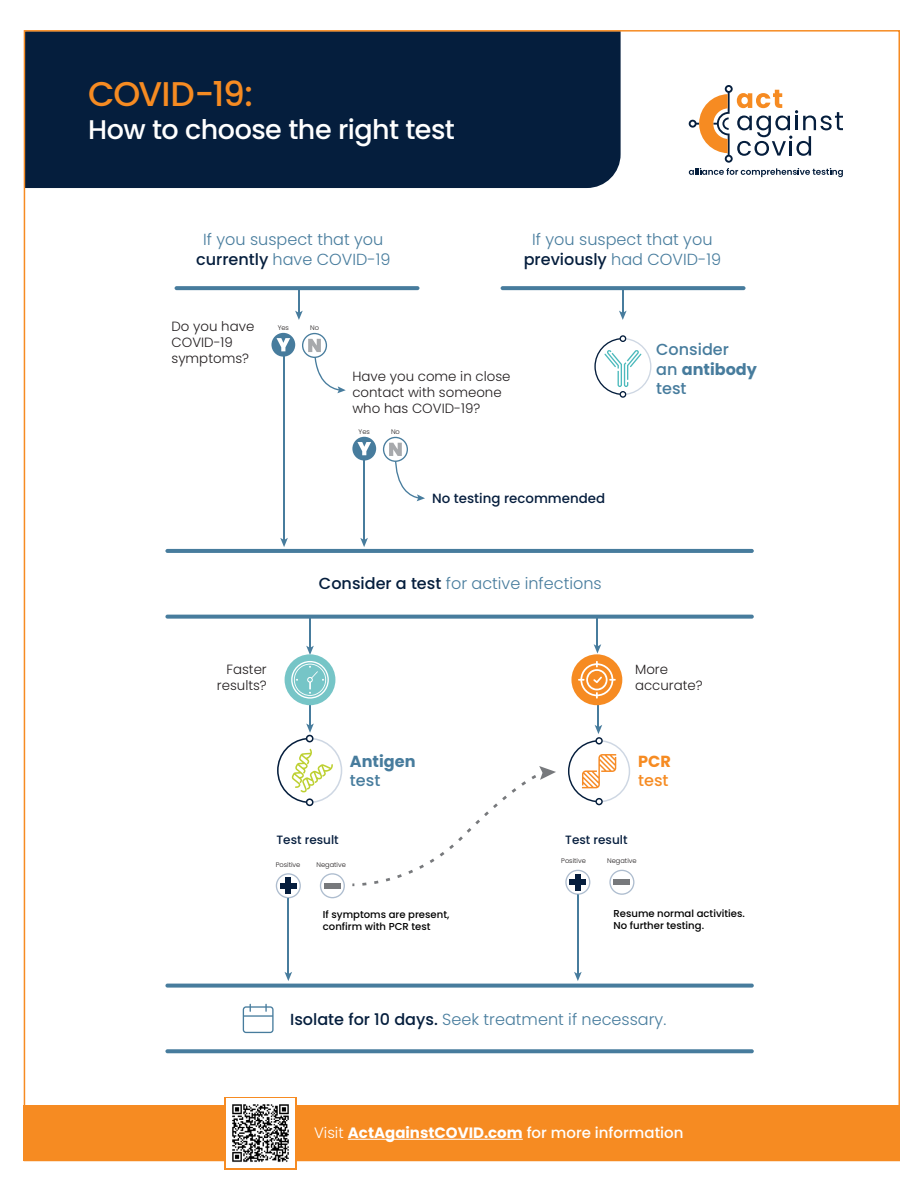
<style>
.page{position:relative;width:918px;height:1188px;background:#fff}
.page>*{position:absolute;margin:0;border:0;box-sizing:border-box;transform-origin:0 0}
.t1{font:500 34.35px "Poppins";letter-spacing:-.035em;color:#f68b22}
.t2{font:500 27px "Poppins";letter-spacing:-.02em;color:#fff}
.t3{font:300 16.05px/19.2px "Poppins";color:#477c9d;text-align:center}
.t4{font:500 16.05px/19.2px "Poppins";color:#477c9d}
.t5{font:700 16.05px "Poppins";color:#477c9d}
.t6{font:500 16.05px "Poppins";color:#f68b22}
.t7{font:700 16.05px "Poppins";color:#f68b22}
.t8{font:700 15px "Poppins";color:#fff}
.t9{font:300 13.35px/16px "Poppins";color:#231f20}
.t10{font:500 13.35px "Poppins";color:#061e3e}
.t11{font:500 12px "Poppins";color:#061e3e}
.t12{font:500 10.05px/12.1px "Poppins";color:#000}
.t13{font:300 6.75px "Poppins";color:#231f20}
.s1{font-weight:500;color:#051e3d}
.s2{font-weight:700}
.s3{font-weight:300}
.s4{font-weight:500}
</style>
<div class="page">
<div style="left:27px;top:33px;width:594px;height:155px;background:#051e3d"></div>
<svg style="left:689px;top:85px;width:154px;height:92px"></svg>
<hr style="left:309px;top:703px;width:2px;height:23px;background:#477c9d">
<hr style="left:288px;top:898px;width:1px;height:77px;background:#477c9d">
<svg style="left:285px;top:972px;width:7px;height:9px"></svg>
<svg style="left:320px;top:873px;width:25px;height:25px"></svg>
<div style="left:324px;top:883px;width:17px;height:5px;background:#77797c"></div>
<svg style="left:276px;top:873px;width:25px;height:26px"></svg>
<div style="left:280px;top:883px;width:17px;height:5px;background:#061e3e"></div>
<div style="left:286px;top:877px;width:5px;height:17px;background:#061e3e"></div>
<svg style="left:568px;top:705px;width:62px;height:100px"></svg>
<svg style="left:277px;top:723px;width:65px;height:83px"></svg>
<svg style="left:594px;top:335px;width:57px;height:63px"></svg>
<hr style="left:298px;top:288px;width:2px;height:25px;background:#477c9d">
<svg style="left:295px;top:311px;width:8px;height:9px"></svg>
<hr style="left:577px;top:894px;width:2px;height:81px;background:#477c9d">
<svg style="left:574px;top:972px;width:8px;height:9px"></svg>
<svg style="left:609px;top:870px;width:25px;height:25px"></svg>
<div style="left:614px;top:880px;width:16px;height:5px;background:#77797c"></div>
<svg style="left:565px;top:870px;width:25px;height:25px"></svg>
<div style="left:570px;top:880px;width:16px;height:5px;background:#061e3e"></div>
<div style="left:575px;top:874px;width:6px;height:17px;background:#061e3e"></div>
<hr style="left:283px;top:356px;width:2px;height:185px;background:#477c9d">
<svg style="left:280px;top:538px;width:8px;height:9px"></svg>
<hr style="left:363px;top:459px;width:2px;height:82px;background:#477c9d">
<svg style="left:360px;top:538px;width:8px;height:9px"></svg>
<div style="left:271px;top:333px;width:24px;height:24px;background:#477c9d;border-radius:50%"></div>
<svg style="left:277px;top:338px;width:13px;height:13px"></svg>
<svg style="left:302px;top:333px;width:44px;height:60px"></svg>
<svg style="left:175px;top:286px;width:244px;height:4px"></svg>
<hr style="left:165px;top:549px;width:589px;height:4px;background:#477c9d;border-radius:2px">
<svg style="left:165px;top:615px;width:589px;height:4px;background:#5888a6"></svg>
<svg style="left:165px;top:984px;width:589px;height:4px;background:#5989a6"></svg>
<svg style="left:165px;top:1049px;width:589px;height:4px;background:#5384a3"></svg>
<svg style="left:619px;top:290px;width:8px;height:30px"></svg>
<hr style="left:309px;top:617px;width:2px;height:31px;background:#477c9d">
<svg style="left:306px;top:646px;width:8px;height:8px"></svg>
<hr style="left:597px;top:615px;width:1px;height:32px;background:#477c9d">
<svg style="left:594px;top:644px;width:7px;height:10px"></svg>
<svg style="left:501px;top:286px;width:245px;height:4px"></svg>
<div style="left:571px;top:654px;width:51px;height:51px;background:#f68b22;border-radius:50%"></div>
<div style="left:285px;top:654px;width:50px;height:51px;background:#76c5c7;border-radius:50%"></div>
<svg style="left:243px;top:1004px;width:31px;height:29px"></svg>
<svg style="left:362px;top:766px;width:194px;height:120px"></svg>
<div style="left:352px;top:437px;width:24px;height:24px;background:#477c9d;border-radius:50%"></div>
<svg style="left:357px;top:442px;width:14px;height:13px"></svg>
<svg style="left:383px;top:437px;width:42px;height:64px"></svg>
<svg style="left:291px;top:661px;width:38px;height:38px"></svg>
<svg style="left:578px;top:661px;width:38px;height:38px"></svg>
<div style="left:24px;top:1105px;width:876px;height:56px;background:#f68b22"></div>
<hr style="left:348px;top:1139px;width:175px;height:1px;background:#fff">
<div style="left:224px;top:1097px;width:73px;height:72px;background:linear-gradient(to right,#fff,#fff)"></div>
<img style="left:226px;top:1099px;width:69px;height:68px">
<h1 class="t1" style="left:88px;top:75px;width:166px">COVID-19:</h1>
<h2 class="t2" style="left:88px;top:114px;width:368px">How to choose the right test</h2>
<p class="t3" style="left:196px;top:232px;width:196px">If you suspect that you <span class="s1">currently</span> have COVID-19</p>
<p class="t3" style="left:524px;top:232px;width:199px">If you suspect that you <span class="s1">previously</span> had COVID-19</p>
<p class="t9" style="left:172px;top:320px;width:84px">Do you have<br>COVID-19 symptoms?</p>
<p class="t13" style="left:278px;top:325px;width:13px">Yes</p>
<p class="t13" style="left:310px;top:325px;width:10px">No</p>
<p class="t9" style="left:352px;top:369px;width:160px">Have you come in close contact with someone who has COVID-19?</p>
<p class="t13" style="left:359px;top:429px;width:13px">Yes</p>
<p class="t13" style="left:391px;top:429px;width:10px">No</p>
<p class="t4" style="left:656px;top:342px;width:102px">Consider<br>an <span class="s2">antibody </span>test</p>
<p class="t10" style="left:432px;top:493px;width:174px">No testing recommended</p>
<p class="t3" style="left:319px;top:575px;width:284px"><span class="s1">Consider a test</span> for active infections</p>
<p class="t9" style="left:217px;top:663px;width:51px;text-align:right">Faster results?</p>
<p class="t9" style="left:635px;top:663px;width:69px">More accurate?</p>
<p class="t5" style="left:350px;top:754px;width:67px">Antigen</p>
<p class="t4" style="left:350px;top:773px;width:32px">test</p>
<p class="t7" style="left:638px;top:754px;width:34px">PCR</p>
<p class="t6" style="left:638px;top:774px;width:32px">test</p>
<p class="t11" style="left:277px;top:835px;width:64px">Test result</p>
<p class="t11" style="left:565px;top:835px;width:64px">Test result</p>
<p class="t13" style="left:276px;top:862px;width:26px">Positive</p>
<p class="t13" style="left:316px;top:862px;width:31px">Negative</p>
<p class="t12" style="left:323px;top:909px;width:128px">If symptoms are present, confirm with PCR test</p>
<p class="t13" style="left:561px;top:858px;width:26px">Positive</p>
<p class="t13" style="left:607px;top:858px;width:31px">Negative</p>
<p class="t12" style="left:614px;top:908px;width:133px">Resume normal activities.<br>No further testing.</p>
<p class="t3" style="left:290px;top:1011px;width:378px"><span class="s1">Isolate for 10 days.</span> Seek treatment if necessary.</p>
<p class="t8" style="left:314px;top:1124px;width:371px"><span class="s3">Visit</span> ActAgainstCOVID.com <span class="s4">for more information</span></p>
</div>
